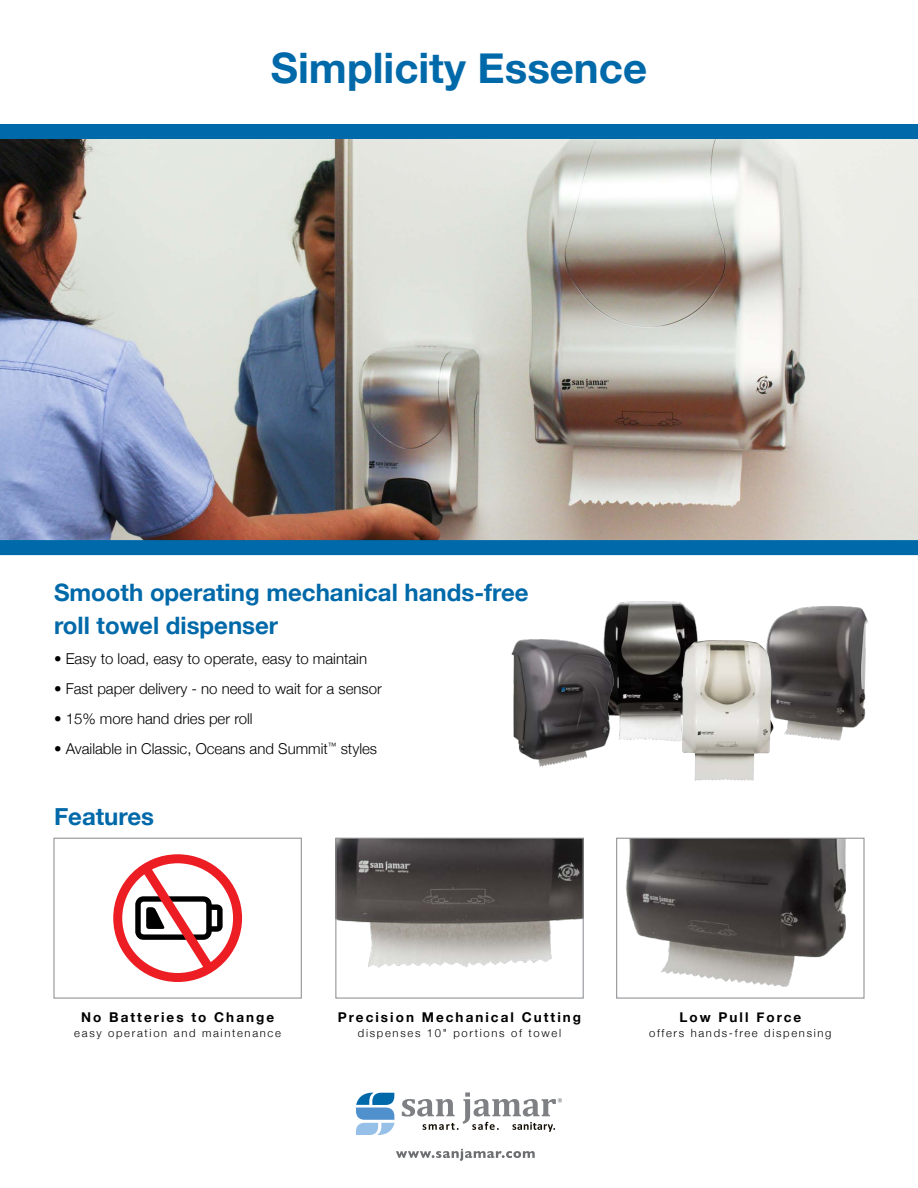
<style>
.page{position:relative;width:918px;height:1188px;background:#fff}
.page>*{position:absolute;margin:0;border:0;box-sizing:border-box;transform-origin:0 0}
.t1{font:700 42px "Helvetica Neue";color:#0069a9}
.t2{font:700 24px/33px "Helvetica Neue";color:#0069a9}
.t3{font:300 15px "Helvetica Neue";color:#000}
.t4{font:700 13.5px "Helvetica Neue";letter-spacing:.15em;color:#000}
.t5{font:300 11.25px "Helvetica Neue";letter-spacing:.15em;color:#000}
</style>
<div class="page">
<svg style="left:402px;top:1092px;width:160px;height:40px"></svg>
<svg style="left:356px;top:1093px;width:39px;height:42px"></svg>
<svg style="left:396px;top:1149px;width:139px;height:12px"></svg>
<img style="left:0;top:124px;width:918px;height:432px">
<img style="left:604px;top:601px;width:94px;height:141px">
<div style="left:53px;top:838px;width:249px;height:161px;border:1px solid #939598"></div>
<img style="left:626px;top:840px;width:220px;height:147px">
<div style="left:616px;top:838px;width:249px;height:161px;border:1px solid #939598"></div>
<img style="left:337px;top:840px;width:245px;height:128px">
<div style="left:335px;top:838px;width:249px;height:161px;border:1px solid #939598"></div>
<svg style="left:113px;top:854px;width:130px;height:128px"></svg>
<img style="left:511px;top:633px;width:106px;height:134px">
<img style="left:767px;top:606px;width:101px;height:135px">
<img style="left:682px;top:640px;width:92px;height:141px">
<h1 class="t1" style="left:271px;top:35px;width:378px">Simplicity Essence</h1>
<h2 class="t2" style="left:54px;top:576px;width:476px">Smooth operating mechanical hands-free roll towel dispenser</h2>
<p class="t3" style="left:54px;top:646px;width:315px">• Easy to load, easy to operate, easy to maintain</p>
<p class="t3" style="left:54px;top:676px;width:329px">• Fast paper delivery - no need to wait for a sensor</p>
<p class="t3" style="left:54px;top:706px;width:200px">• 15% more hand dries per roll</p>
<p class="t3" style="left:54px;top:736px;width:325px">• Available in Classic, Oceans and Summit<sup>™</sup> styles</p>
<h2 class="t2" style="left:54px;top:800px;width:102px">Features</h2>
<p class="t4" style="left:81px;top:1006px;width:195px">No Batteries to Change</p>
<p class="t5" style="left:74px;top:1023px;width:208px">easy operation and maintenance</p>
<p class="t4" style="left:338px;top:1006px;width:245px">Precision Mechanical Cutting</p>
<p class="t5" style="left:358px;top:1023px;width:205px">dispenses 10" portions of towel</p>
<p class="t4" style="left:679px;top:1007px;width:123px">Low Pull Force</p>
<p class="t5" style="left:649px;top:1024px;width:184px">offers hands-free dispensing</p>
</div>
